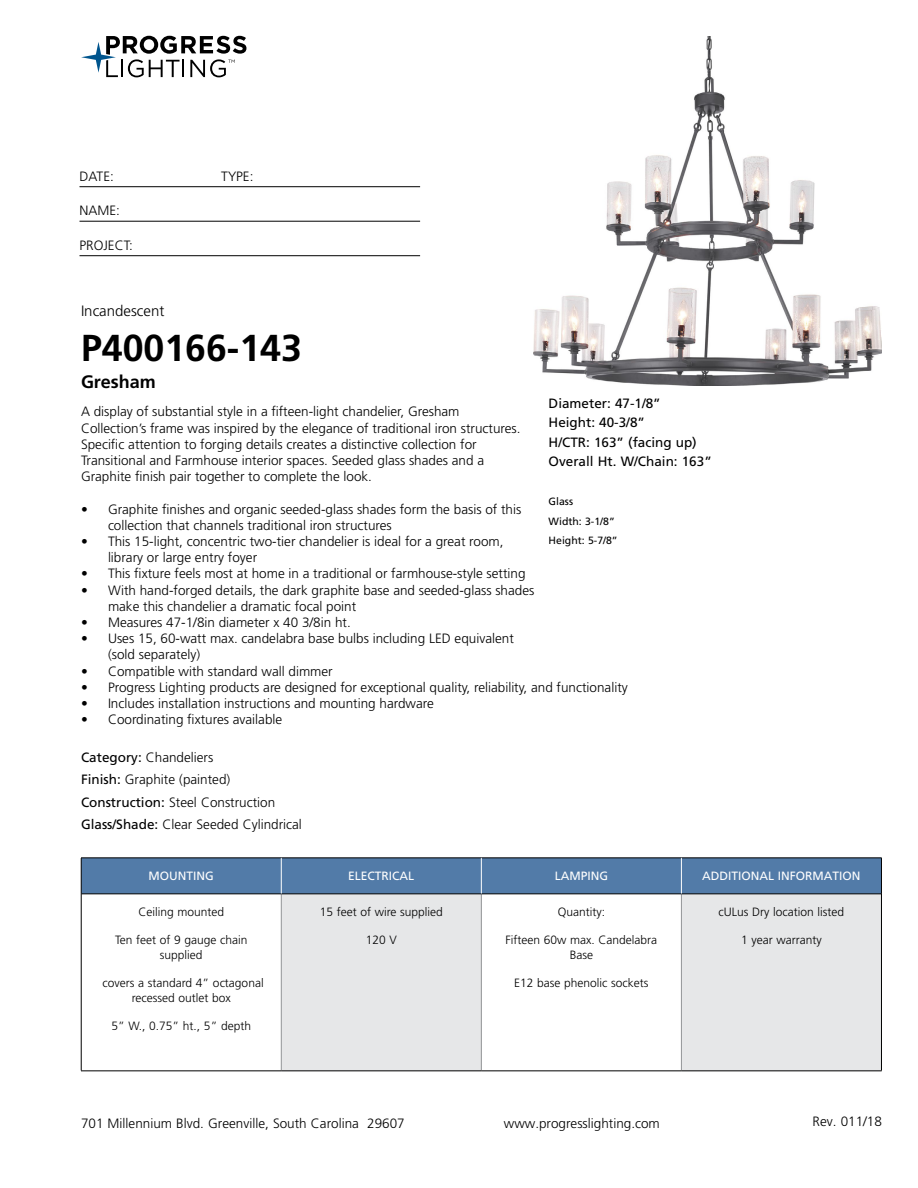
<style>
.page{position:relative;width:918px;height:1188px;background:#fff}
.page>*{position:absolute;margin:0;border:0;box-sizing:border-box;transform-origin:0 0}
.t1{font:700 37.5px "Frutiger LT Std";color:#000}
.t2{font:700 18px "Frutiger LT Std";color:#000}
.t3{font:300 15px "Frutiger LT Std";color:#000}
.t4{font:300 13.5px/16.2px "Frutiger LT Std";color:#000}
.t5{font:13.5px/19.5px "Frutiger LT Std";color:#000}
.t6{font:300 12px/15px "Frutiger LT Std";color:#000;text-align:center}
.t7{font:12px "Frutiger LT Std";color:#fff}
.t8{font:10.5px/19.5px "Frutiger LT Std";color:#000}
.s1{font-weight:400}
</style>
<div class="page">
<svg style="left:81px;top:36px;width:165px;height:41px"></svg>
<hr style="left:80px;top:186px;width:340px;height:1px;background:#000">
<hr style="left:80px;top:221px;width:340px;height:1px;background:#000">
<hr style="left:80px;top:255px;width:340px;height:1px;background:#000">
<div style="left:82px;top:859px;width:799px;height:34px;background:#527ba8"></div>
<div style="left:281px;top:894px;width:200px;height:177px;background:#e6e7e8"></div>
<div style="left:681px;top:894px;width:200px;height:177px;background:#e6e7e8"></div>
<hr style="left:281px;top:894px;width:1px;height:176px;background:#939598">
<hr style="left:481px;top:894px;width:1px;height:176px;background:#939598">
<hr style="left:681px;top:894px;width:1px;height:176px;background:#939598">
<hr style="left:81px;top:893px;width:200px;height:1px;background:#000">
<hr style="left:281px;top:893px;width:200px;height:1px;background:#000">
<hr style="left:481px;top:893px;width:200px;height:1px;background:#000">
<hr style="left:681px;top:893px;width:200px;height:1px;background:#000">
<hr style="left:81px;top:1070px;width:200px;height:1px;background:#000">
<hr style="left:281px;top:1070px;width:200px;height:1px;background:#000">
<hr style="left:481px;top:1070px;width:200px;height:1px;background:#000">
<hr style="left:681px;top:1070px;width:201px;height:1px;background:#000">
<hr style="left:81px;top:858px;width:200px;height:1px;background:#000">
<hr style="left:81px;top:858px;width:1px;height:36px;background:#000">
<hr style="left:281px;top:858px;width:200px;height:1px;background:#000">
<hr style="left:481px;top:858px;width:200px;height:1px;background:#000">
<hr style="left:681px;top:858px;width:201px;height:1px;background:#000">
<hr style="left:881px;top:858px;width:1px;height:36px;background:#000">
<hr style="left:81px;top:894px;width:1px;height:176px;background:#000">
<hr style="left:881px;top:894px;width:1px;height:176px;background:#000">
<hr style="left:281px;top:858px;width:1px;height:35px;background:#fff">
<hr style="left:681px;top:858px;width:1px;height:35px;background:#fff">
<hr style="left:481px;top:858px;width:1px;height:35px;background:#fff">
<img style="left:533px;top:36px;width:349px;height:349px">
<p class="t4" style="left:80px;top:168px;width:36px">DATE:</p>
<p class="t4" style="left:221px;top:168px;width:34px">TYPE:</p>
<p class="t4" style="left:80px;top:203px;width:42px">NAME:</p>
<p class="t4" style="left:80px;top:237px;width:55px">PROJECT:</p>
<p class="t3" style="left:81px;top:302px;width:85px">Incandescent</p>
<h1 class="t1" style="left:81px;top:326px;width:222px">P400166-143</h1>
<h2 class="t2" style="left:81px;top:371px;width:76px">Gresham</h2>
<p class="t4" style="left:81px;top:404px;width:441px">A display of substantial style in a fifteen-light chandelier, Gresham Collection’s frame was inspired by the elegance of traditional iron structures.<br>Specific attention to forging details creates a distinctive collection for Transitional and Farmhouse interior spaces. Seeded glass shades and a Graphite finish pair together to complete the look.</p>
<p class="t4" style="left:108px;top:501px;width:415px;text-indent:-27px">• Graphite finishes and organic seeded-glass shades form the basis of this collection that channels traditional iron structures</p>
<p class="t4" style="left:108px;top:533px;width:397px;text-indent:-27px">• This 15-light, concentric two-tier chandelier is ideal for a great room, library or large entry foyer</p>
<p class="t4" style="left:81px;top:566px;width:446px">• This fixture feels most at home in a traditional or farmhouse-style setting</p>
<p class="t4" style="left:108px;top:582px;width:428px;text-indent:-27px">• With hand-forged details, the dark graphite base and seeded-glass shades make this chandelier a dramatic focal point</p>
<p class="t4" style="left:81px;top:614px;width:271px">• Measures 47-1/8in diameter x 40 3/8in ht.</p>
<p class="t4" style="left:108px;top:631px;width:407px;text-indent:-27px">• Uses 15, 60-watt max. candelabra base bulbs including LED equivalent (sold separately)</p>
<p class="t4" style="left:81px;top:663px;width:253px">• Compatible with standard wall dimmer</p>
<p class="t4" style="left:81px;top:679px;width:548px">• Progress Lighting products are designed for exceptional quality, reliability, and functionality</p>
<p class="t4" style="left:81px;top:695px;width:354px">• Includes installation instructions and mounting hardware</p>
<p class="t4" style="left:81px;top:712px;width:203px">• Coordinating fixtures available</p>
<p class="t4" style="left:81px;top:746px;width:222px;line-height:22.5px"><span class="s1">Category:</span> Chandeliers<br><span class="s1">Finish:</span> Graphite (painted)<br><span class="s1">Construction:</span> Steel Construction<br><span class="s1">Glass/Shade:</span> Clear Seeded Cylindrical</p>
<p class="t7" style="left:149px;top:869px;width:67px">MOUNTING</p>
<p class="t7" style="left:348px;top:869px;width:68px">ELECTRICAL</p>
<p class="t7" style="left:555px;top:869px;width:55px">LAMPING</p>
<p class="t7" style="left:702px;top:869px;width:160px">ADDITIONAL INFORMATION</p>
<p class="t6" style="left:138px;top:905px;width:87px">Ceiling mounted</p>
<p class="t6" style="left:115px;top:933px;width:134px">Ten feet of 9 gauge chain supplied</p>
<p class="t6" style="left:103px;top:975px;width:163px">covers a standard 4” octagonal recessed outlet box</p>
<p class="t6" style="left:111px;top:1018px;width:141px">5” W., 0.75” ht., 5” depth</p>
<p class="t5" style="left:549px;top:393px;width:165px">Diameter: 47-1/8”<br>Height: 40-3/8”<br>H/CTR: 163” (facing up)<br>Overall Ht. W/Chain: 163”</p>
<p class="t8" style="left:549px;top:492px;width:71px">Glass<br>Width: 3-1/8”<br>Height: 5-7/8”</p>
<p class="t6" style="left:320px;top:905px;width:125px">15 feet of wire supplied</p>
<p class="t6" style="left:366px;top:933px;width:33px">120 V</p>
<p class="t6" style="left:719px;top:905px;width:127px">cULus Dry location listed</p>
<p class="t6" style="left:741px;top:933px;width:82px">1 year warranty</p>
<p class="t6" style="left:558px;top:905px;width:49px">Quantity:</p>
<p class="t6" style="left:506px;top:933px;width:153px">Fifteen 60w max. Candelabra<br>Base</p>
<p class="t6" style="left:514px;top:975px;width:136px">E12 base phenolic sockets</p>
<p class="t4" style="left:81px;top:1115px;width:325px">701 Millennium Blvd. Greenville, South Carolina 29607</p>
<p class="t4" style="left:504px;top:1115px;width:158px">www.progresslighting.com</p>
<p class="t4" style="left:813px;top:1114px;width:71px">Rev. 011/18</p>
</div>
